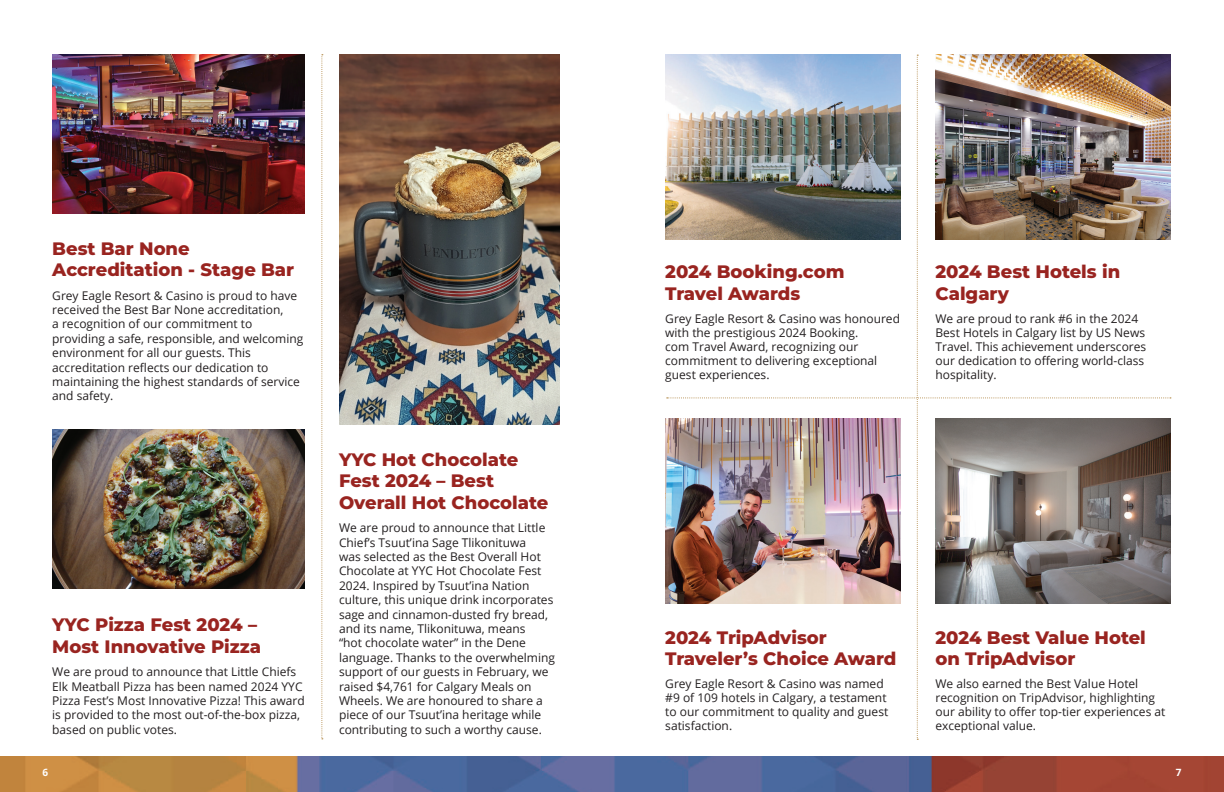
<style>
.page{position:relative;width:1224px;height:792px;background:#fff}
.page>*{position:absolute;margin:0;border:0;box-sizing:border-box;transform-origin:0 0}
.t1{font:800 18px/21.6px "Montserrat";color:#992420}
.t2{font:12px/14.4px "Open Sans";color:#231f20}
.t3{font:700 10px "Open Sans";color:#fff}
</style>
<div class="page">
<img style="left:0;top:756px;width:1224px;height:36px">
<img style="left:52px;top:54px;width:253px;height:160px">
<img style="left:52px;top:429px;width:253px;height:160px">
<img style="left:339px;top:54px;width:220px;height:370px">
<svg style="left:321px;top:54px;width:2px;height:685px"></svg>
<img style="left:667px;top:55px;width:504px;height:685px">
<h1 class="t1" style="left:52px;top:236px;width:243px">Best Bar None<br>Accreditation - Stage Bar</h1>
<p class="t2" style="left:52px;top:288px;width:253px">Grey Eagle Resort &amp; Casino is proud to have received the Best Bar None accreditation,<br>a recognition of our commitment to providing a safe, responsible, and welcoming environment for all our guests. This accreditation reflects our dedication to maintaining the highest standards of service and safety.</p>
<h1 class="t1" style="left:52px;top:613px;width:210px">YYC Pizza Fest 2024 –<br>Most Innovative Pizza</h1>
<p class="t2" style="left:52px;top:664px;width:254px">We are proud to announce that Little Chiefs Elk Meatball Pizza has been named 2024 YYC Pizza Fest’s Most Innovative Pizza! This award is provided to the most out-of-the-box pizza, based on public votes.</p>
<h1 class="t1" style="left:339px;top:447px;width:211px">YYC Hot Chocolate<br>Fest 2024 – Best<br>Overall Hot Chocolate</h1>
<p class="t2" style="left:339px;top:520px;width:218px">We are proud to announce that Little Chief’s Tsuut’ina Sage Tlikonituwa<br>was selected as the Best Overall Hot Chocolate at YYC Hot Chocolate Fest 2024. Inspired by Tsuut’ina Nation culture, this unique drink incorporates sage and cinnamon-dusted fry bread, and its name, Tlikonituwa, means<br>“hot chocolate water” in the Dene language. Thanks to the overwhelming support of our guests in February, we raised $4,761 for Calgary Meals on Wheels. We are honoured to share a piece of our Tsuut’ina heritage while contributing to such a worthy cause.</p>
<h1 class="t1" style="left:665px;top:260px;width:181px">2024 Booking.com<br>Travel Awards</h1>
<p class="t2" style="left:665px;top:311px;width:236px;line-height:14px">Grey Eagle Resort &amp; Casino was honoured with the prestigious 2024 Booking.<br>com Travel Award, recognizing our commitment to delivering exceptional guest experiences.</p>
<h1 class="t1" style="left:935px;top:260px;width:186px">2024 Best Hotels in<br>Calgary</h1>
<p class="t2" style="left:935px;top:311px;width:212px;line-height:14px">We are proud to rank #6 in the 2024<br>Best Hotels in Calgary list by US News<br>Travel. This achievement underscores our dedication to offering world-class hospitality.</p>
<h1 class="t1" style="left:665px;top:626px;width:233px">2024 TripAdvisor<br>Traveler’s Choice Award</h1>
<p class="t2" style="left:665px;top:677px;width:225px;line-height:14px">Grey Eagle Resort &amp; Casino was named #9 of 109 hotels in Calgary, a testament to our commitment to quality and guest satisfaction.</p>
<h1 class="t1" style="left:935px;top:626px;width:212px">2024 Best Value Hotel on TripAdvisor</h1>
<p class="t2" style="left:935px;top:677px;width:231px;line-height:14px">We also earned the Best Value Hotel recognition on TripAdvisor, highlighting our ability to offer top-tier experiences at exceptional value.</p>
<p class="t3" style="left:43px;top:765px;width:7px">6</p>
<p class="t3" style="left:1176px;top:765px;width:7px">7</p>
</div>
